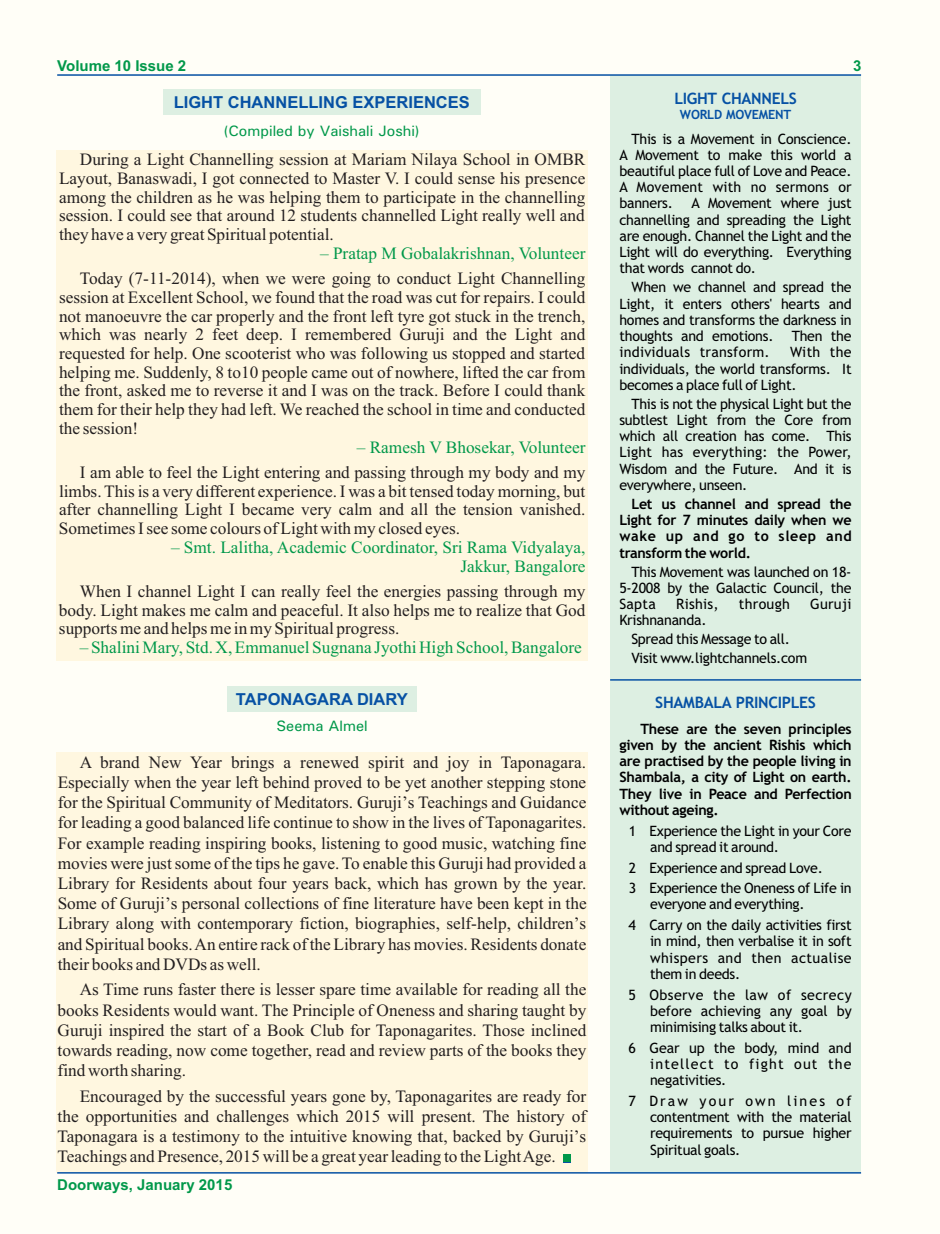
<style>
.page{position:relative;width:940px;height:1234px;background:#fff}
.page>*{position:absolute;margin:0;border:0;box-sizing:border-box;transform-origin:0 0}
.t1{font:17.25px/20.1px "Times New Roman";color:#231f20;text-align:justify}
.t2{font:17.25px/18.8px "Times New Roman";color:#00984a;text-align:right}
.t3{font:700 16.5px "Arial";color:#0651a4}
.t4{font:700 15.75px "Trebuchet MS";letter-spacing:-.02em;color:#0651a4}
.t5{font:700 15px "Arial";color:#00984a}
.t6{font:500 15px "Univers";color:#00984a}
.t7{font:14.25px/16.2px "Trebuchet MS";letter-spacing:-.02em;color:#000001;text-align:justify}
.t8{font:700 14.25px/16.2px "Trebuchet MS";letter-spacing:-.02em;color:#000001;text-align:justify}
.t9{font:14.25px "Trebuchet MS";letter-spacing:.02em;color:#000001}
.t10{font:700 12.75px "Trebuchet MS";letter-spacing:-.02em;color:#0651a4}
</style>
<div class="page">
<div style="left:0;top:0;width:940px;height:1233px;background:#fffef7"></div>
<div style="left:610px;top:75px;width:251px;height:1097px;background:#ddefe2"></div>
<hr style="left:610px;top:679px;width:251px;height:1px;background:#0651a4">
<hr style="left:57px;top:74px;width:804px;height:2px;background:#0651a4">
<div style="left:56px;top:752px;width:531px;height:420px;background:#fff7e0"></div>
<div style="left:163px;top:89px;width:318px;height:25px;background:#ddefe2"></div>
<hr style="left:57px;top:1171px;width:804px;height:2px;background:#0651a4">
<div style="left:56px;top:150px;width:531px;height:510px;background:#fff7e0"></div>
<div style="left:227px;top:686px;width:189px;height:26px;background:#ddefe2"></div>
<div style="left:563px;top:1154px;width:8px;height:7px;background:#00984a"></div>
<div style="left:563px;top:1153px;width:7px;height:8px;background:#00984a"></div>
<p class="t5" style="left:57px;top:60px;width:130px">Volume 10 Issue 2</p>
<p class="t3" style="left:174px;top:96px;width:298px">LIGHT CHANNELLING EXPERIENCES</p>
<p class="t6" style="left:223px;top:126px;width:198px">(Compiled by Vaishali Joshi)</p>
<p class="t1" style="left:59px;top:152px;width:528px;line-height:18.8px;text-indent:21px">During a Light Channelling session at Mariam Nilaya School in OMBR Layout, Banaswadi, I got connected to Master V. I could sense his presence among the children as he was helping them to participate in the channelling session. I could see that around 12 students channelled Light really well and they have a very great Spiritual potential.</p>
<p class="t2" style="left:320px;top:246px;width:267px">– Pratap M Gobalakrishnan, Volunteer</p>
<p class="t1" style="left:59px;top:270px;width:528px;line-height:18.8px;text-indent:21px">Today (7-11-2014), when we were going to conduct Light Channelling session at Excellent School, we found that the road was cut for repairs. I could not manoeuvre the car properly and the front left tyre got stuck in the trench, which was nearly 2 feet deep. I remembered Guruji and the Light and requested for help. One scooterist who was following us stopped and started helping me. Suddenly, 8 to10 people came out of nowhere, lifted the car from the front, asked me to reverse it and I was on the track. Before I could thank them for their help they had left. We reached the school in time and conducted the session!</p>
<p class="t2" style="left:357px;top:439px;width:230px">– Ramesh V Bhosekar, Volunteer</p>
<p class="t1" style="left:59px;top:464px;width:528px;line-height:18.8px;text-indent:21px">I am able to feel the Light entering and passing through my body and my limbs. This is a very different experience. I was a bit tensed today morning, but after channelling Light I became very calm and all the tension vanished.<br>Sometimes I see some colours of Light with my closed eyes.</p>
<p class="t2" style="left:171px;top:539px;width:416px">– Smt. Lalitha, Academic Coordinator, Sri Rama Vidyalaya,<br>Jakkur, Bangalore</p>
<p class="t1" style="left:59px;top:583px;width:528px;line-height:18.8px;text-indent:21px">When I channel Light I can really feel the energies passing through my body. Light makes me calm and peaceful. It also helps me to realize that God supports me and helps me in my Spiritual progress.</p>
<p class="t2" style="left:80px;top:639px;width:503px">– Shalini Mary, Std. X, Emmanuel Sugnana Jyothi High School, Bangalore</p>
<p class="t3" style="left:236px;top:693px;width:173px">TAPONAGARA DIARY</p>
<p class="t6" style="left:277px;top:721px;width:93px">Seema Almel</p>
<p class="t1" style="left:58px;top:753px;width:530px;text-indent:22px">A brand New Year brings a renewed spirit and joy in Taponagara.<br>Especially when the year left behind proved to be yet another stepping stone for the Spiritual Community of Meditators. Guruji’s Teachings and Guidance for leading a good balanced life continue to show in the lives of Taponagarites.<br>For example reading inspiring books, listening to good music, watching fine movies were just some of the tips he gave. To enable this Guruji had provided a Library for Residents about four years back, which has grown by the year.<br>Some of Guruji’s personal collections of fine literature have been kept in the Library along with contemporary fiction, biographies, self-help, children’s and Spiritual books. An entire rack of the Library has movies. Residents donate their books and DVDs as well.</p>
<p class="t1" style="left:58px;top:981px;width:530px;text-indent:22px">As Time runs faster there is lesser spare time available for reading all the books Residents would want. The Principle of Oneness and sharing taught by Guruji inspired the start of a Book Club for Taponagarites. Those inclined towards reading, now come together, read and review parts of the books they find worth sharing.</p>
<p class="t1" style="left:58px;top:1087px;width:530px;text-indent:22px">Encouraged by the successful years gone by, Taponagarites are ready for the opportunities and challenges which 2015 will present. The history of Taponagara is a testimony to the intuitive knowing that, backed by Guruji’s Teachings and Presence, 2015 will be a great year leading to the Light Age.</p>
<p class="t5" style="left:57px;top:1178px;width:177px">Doorways, January 2015</p>
<p class="t5" style="left:853px;top:60px;width:10px">3</p>
<p class="t4" style="left:674px;top:92px;width:124px">LIGHT CHANNELS</p>
<p class="t10" style="left:680px;top:110px;width:113px">WORLD MOVEMENT</p>
<p class="t7" style="left:619px;top:132px;width:234px;text-indent:12px">This is a Movement in Conscience.<br>A Movement to make this world a beautiful place full of Love and Peace.<br>A Movement with no sermons or banners.</p>
<p class="t7" style="left:619px;top:196px;width:234px;text-indent:72px">A Movement where just channelling and spreading the Light are enough. Channel the Light and the Light will do everything. Everything that words cannot do.</p>
<p class="t7" style="left:619px;top:280px;width:234px;text-indent:12px">When we channel and spread the Light, it enters others' hearts and homes and transforms the darkness in thoughts and emotions.</p>
<p class="t7" style="left:791px;top:329px;width:61px">Then the</p>
<p class="t7" style="left:619px;top:345px;width:234px;text-indent:171px">With the individuals, the world transforms. It becomes a place full of Light.</p>
<p class="t7" style="left:619px;top:397px;width:234px;text-indent:12px">This is not the physical Light but the subtlest Light from the Core from which all creation has come. This Light has everything: the Power, Wisdom and the Future. And it is everywhere, unseen.</p>
<p class="t8" style="left:619px;top:497px;width:234px;text-indent:12px">Let us channel and spread the Light for 7 minutes daily when we wake up and go to sleep and transform the world.</p>
<p class="t7" style="left:619px;top:564px;width:234px;text-indent:12px">This Movement was launched on 18- 5-2008 by the Galactic Council, the Sapta</p>
<p class="t9" style="left:619px;top:347px;width:152px">individuals transform.</p>
<p class="t7" style="left:676px;top:597px;width:44px">Rishis,</p>
<p class="t9" style="left:739px;top:598px;width:52px">through</p>
<p class="t7" style="left:810px;top:597px;width:43px">Guruji</p>
<p class="t7" style="left:631px;top:612px;width:177px;line-height:19px;text-align:left;text-indent:-12px">Krishnananda.<br>Spread this Message to all.<br>Visit www.lightchannels.com</p>
<p class="t4" style="left:655px;top:696px;width:162px">SHAMBALA PRINCIPLES</p>
<p class="t8" style="left:619px;top:721px;width:234px;text-indent:21px">These are the seven principles given by the ancient Rishis which are practised by the people living in Shambala, a city of Light on earth.<br>They live in Peace and Perfection without ageing.</p>
<p class="t7" style="left:650px;top:823px;width:203px;text-indent:-21px">1 Experience the Light in your Core and spread it around.</p>
<p class="t7" style="left:628px;top:858px;width:224px;line-height:20.7px">2 Experience and spread Love.<br>3 Experience the Oneness of Life in</p>
<p class="t7" style="left:628px;top:895px;width:224px;line-height:20.7px;text-indent:22px">everyone and everything.<br>4 Carry on the daily activities first</p>
<p class="t7" style="left:650px;top:934px;width:203px">in mind, then verbalise it in soft whispers and then actualise them in deeds.</p>
<p class="t7" style="left:650px;top:987px;width:203px;text-indent:-21px">5 Observe the law of secrecy before achieving any goal by minimising talks about it.</p>
<p class="t7" style="left:650px;top:1040px;width:203px;text-indent:-21px">6 Gear up the body, mind and intellect to fight out the negativities.</p>
<p class="t7" style="left:650px;top:1093px;width:203px;text-indent:-21px">7 Draw your own lines of contentment with the material requirements to pursue higher Spiritual goals.</p>
</div>
